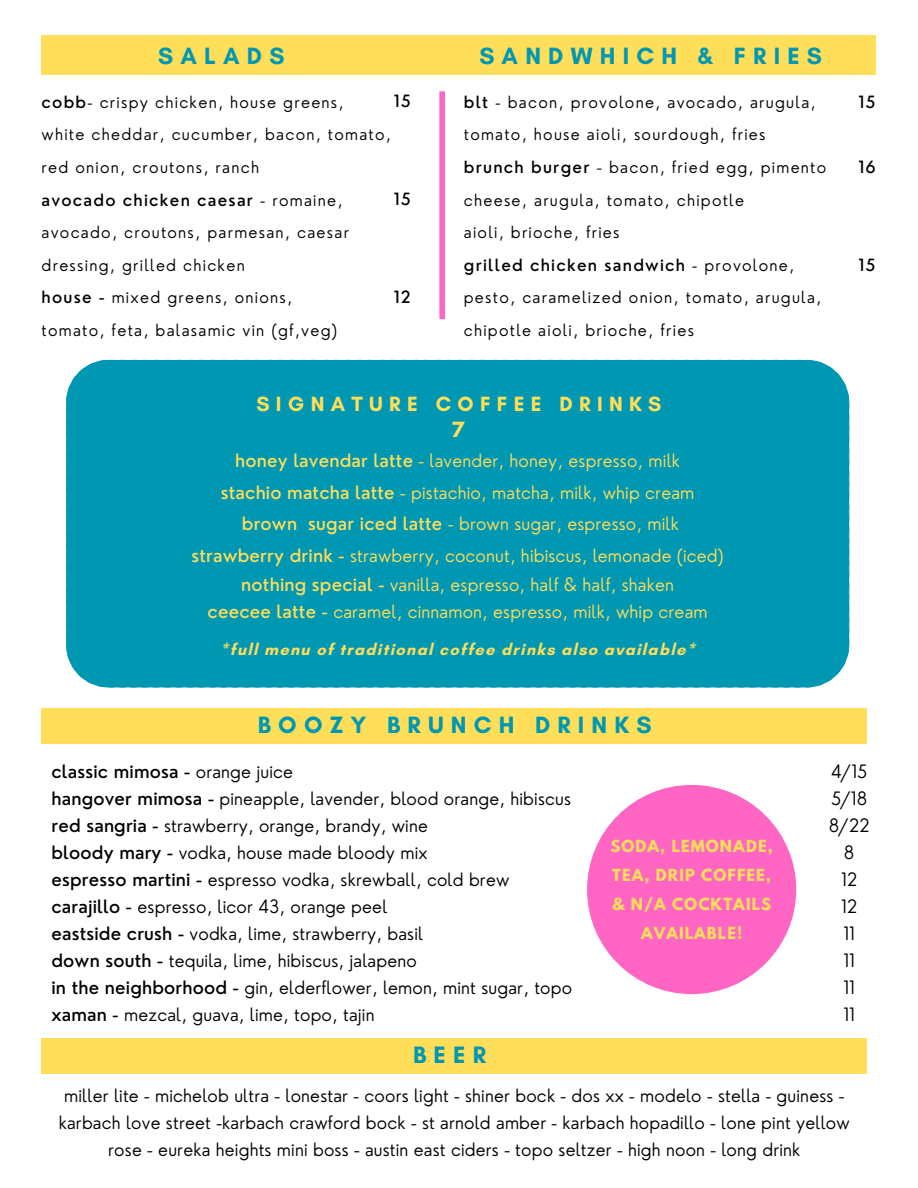
<style>
.page{position:relative;width:918px;height:1188px;background:#fff}
.page>*{position:absolute;margin:0;border:0;box-sizing:border-box;transform-origin:0 0}
.t1{font:700 24.15px "Glacial Indifference";color:#0097b2}
.t2{font:700 24px "Glacial Indifference";letter-spacing:.3em;color:#0097b2}
.t3{font:700 22.5px "Glacial Indifference";color:#ffde59}
.t4{font:700 21px "Glacial Indifference";letter-spacing:.3em;color:#ffde59}
.t5{font:300 18px/27px "Nourd";letter-spacing:.01em;color:#000;text-align:center}
.t6{font:300 18px/31.5px "Nourd";letter-spacing:.01em;color:#ffde59;text-align:center}
.t7{font:300 16.5px/32.7px "Nourd";letter-spacing:.075em;color:#000}
.t8{font:700 16.5px "Glacial Indifference";letter-spacing:.075em;color:#ffde59}
.t9{font:500 16.5px "Nourd";letter-spacing:.075em;color:#000}
.t10{font:700 14.85px "League Spartan";letter-spacing:.075em;color:#ffde59}
.s1{font-weight:500}
</style>
<div class="page">
<div style="left:42px;top:708px;width:825px;height:36px;background:#ffde59"></div>
<div style="left:439px;top:91px;width:6px;height:228px;background:#ff66c4"></div>
<div style="left:42px;top:36px;width:834px;height:39px;background:#ffde59"></div>
<div style="left:66px;top:360px;width:783px;height:327px;background:#0097b2"></div>
<div style="left:587px;top:785px;width:209px;height:209px;background:#ff66c4;border-radius:50%"></div>
<div style="left:42px;top:1038px;width:825px;height:36px;background:#ffde59"></div>
<h3 class="t2" style="left:158px;top:41px;width:128px">SALADS</h3>
<h6 class="t2" style="left:479px;top:41px;width:344px">SANDWHICH &amp; FRIES</h6>
<h3 class="t7" style="left:464px;top:85px;width:364px"><span class="s1">blt</span> - bacon, provolone, avocado, arugula, tomato, house aioli, sourdough, fries <span class="s1">brunch burger</span> - bacon, fried egg, pimento cheese, arugula, tomato, chipotle<br>aioli, brioche, fries<br><span class="s1">grilled chicken sandwich</span> - provolone, pesto, caramelized onion, tomato, arugula, chipotle aioli, brioche, fries</h3>
<h3 class="t9" style="left:394px;top:91px;width:19px">15</h3>
<h6 class="t7" style="left:42px;top:85px;width:351px"><span class="s1">cobb</span>- crispy chicken, house greens,<br>white cheddar, cucumber, bacon, tomato, red onion, croutons, ranch<br><span class="s1">avocado chicken caesar</span> - romaine, avocado, croutons, parmesan, caesar dressing, grilled chicken<br><span class="s1">house -</span> mixed greens, onions,<br>tomato, feta, balasamic vin (gf,veg)</h6>
<h2 class="t9" style="left:394px;top:189px;width:19px">15</h2>
<h6 class="t9" style="left:394px;top:287px;width:18px">12</h6>
<p class="t4" style="left:256px;top:391px;width:407px">SIGNATURE COFFEE DRINKS</p>
<p class="t3" style="left:453px;top:416px;width:14px">7</p>
<h1 class="t6" style="left:191px;top:445px;width:534px"><span class="s1">honey lavendar latte</span> - lavender, honey, espresso, milk<br><span class="s1">stachio matcha latte</span> - pistachio, matcha, milk, whip cream <span class="s1">brown sugar iced latte</span> - brown sugar, espresso, milk <span class="s1">strawberry drink -</span> strawberry, coconut, hibiscus, lemonade (iced)</h1>
<h1 class="t6" style="left:208px;top:571px;width:502px;line-height:27px"><span class="s1">nothing special -</span> vanilla, espresso, half &amp; half, shaken <span class="s1">ceecee latte -</span> caramel, cinnamon, espresso, milk, whip cream</h1>
<h6 class="t8" style="left:220px;top:639px;width:476px">*full menu of traditional coffee drinks also available*</h6>
<h5 class="t9" style="left:859px;top:91px;width:19px">15</h5>
<h1 class="t9" style="left:858px;top:156px;width:19px">16</h1>
<h6 class="t9" style="left:859px;top:254px;width:19px">15</h6>
<h1 class="t2" style="left:258px;top:710px;width:395px">BOOZY BRUNCH DRINKS</h1>
<h3 class="t5" style="left:51px;top:758px;width:522px;text-align:left"><span class="s1">classic mimosa -</span> orange juice<br><span class="s1">hangover mimosa -</span> pineapple, lavender, blood orange, hibiscus <span class="s1">red sangria -</span> strawberry, orange, brandy, wine<br><span class="s1">bloody mary -</span> vodka, house made bloody mix<br><span class="s1">espresso martini -</span> espresso vodka, skrewball, cold brew <span class="s1">carajillo -</span> espresso, licor 43, orange peel<br><span class="s1">eastside crush -</span> vodka, lime, strawberry, basil<br><span class="s1">down south -</span> tequila, lime, hibiscus, jalapeno<br><span class="s1">in the neighborhood -</span> gin, elderflower, lemon, mint sugar, topo <span class="s1">xaman -</span> mezcal, guava, lime, topo, tajin</h3>
<h3 class="t1" style="left:413px;top:1040px;width:75px">BEER</h3>
<h3 class="t5" style="left:59px;top:1081px;width:793px">miller lite - michelob ultra - lonestar - coors light - shiner bock - dos xx - modelo - stella - guiness - karbach love street -karbach crawford bock - st arnold amber - karbach hopadillo - lone pint yellow rose - eureka heights mini boss - austin east ciders - topo seltzer - high noon - long drink</h3>
<p class="t5" style="left:829px;top:758px;width:42px">4/15<br>5/18<br>8/22<br>8<br>12<br>12<br>11<br>11<br>11<br>11</p>
<p class="t10" style="left:610px;top:838px;width:164px">SODA, LEMONADE,</p>
<p class="t10" style="left:612px;top:868px;width:161px">TEA, DRIP COFFEE,</p>
<h4 class="t10" style="left:612px;top:897px;width:160px">&amp; N/A COCKTAILS</h4>
<h1 class="t10" style="left:641px;top:926px;width:103px">AVAILABLE!</h1>
</div>
